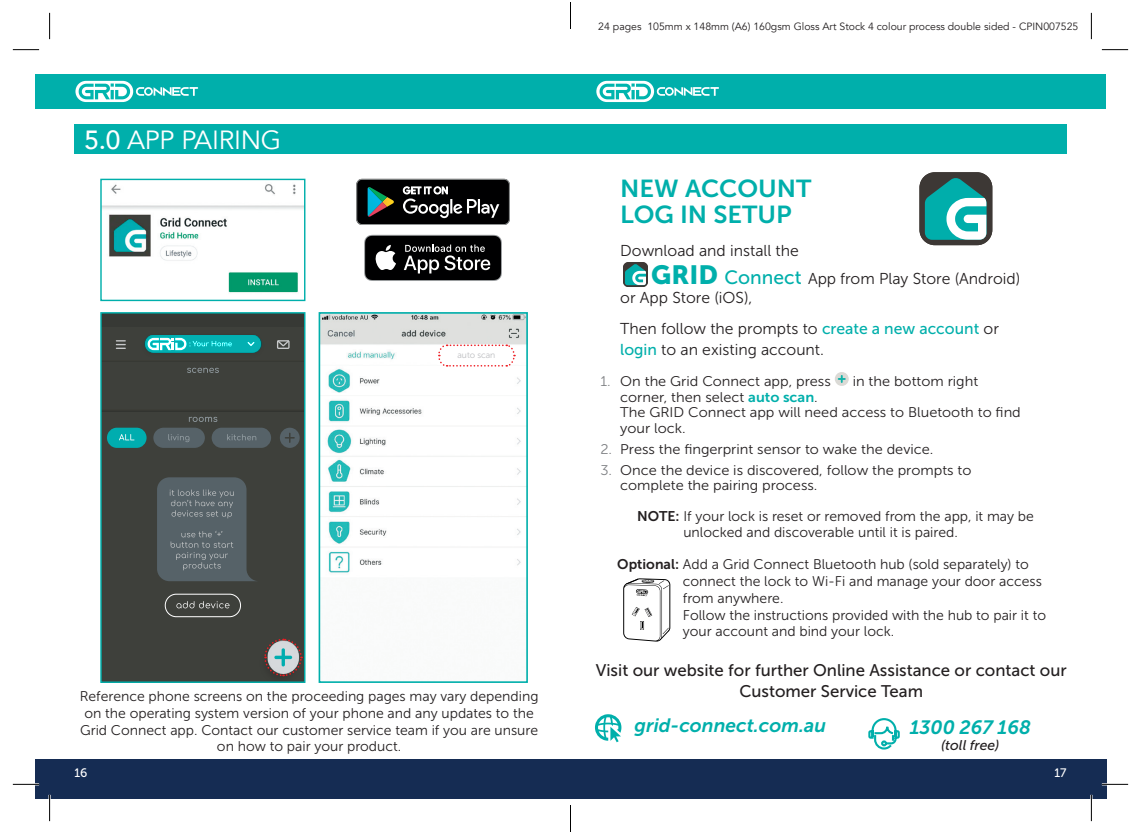
<style>
.page{position:relative;width:1141px;height:834px;background:#fff}
.page>*{position:absolute;margin:0;border:0;box-sizing:border-box;transform-origin:0 0}
.t1{font:26.25px "Avenir";letter-spacing:-.01em;color:#fff}
.Sub_Heading{font:24.5px/26.2px "Museo Sans 700";color:#00afab;scale:1.04 1}
.Sub_Heading-2{font:italic 19.25px "Museo Sans 700";color:#00afab}
.Sub_Heading-3{font:16.8px/21px "Museo Sans 500";color:#231f20;text-align:center}
.Sub_Heading-4{font:15.75px/28px "Museo Sans 300";color:#231f20}
.Sub_Heading-5{font:14px/16.8px "Museo Sans 300";color:#231f20}
.Sub_Heading-6{font:14px/15.8px "Museo Sans 300";color:#231f20;scale:1.04 1}
.Sub_Heading-7{font:italic 14px "Museo Sans 500";color:#231f20}
.t2{font:12.25px "Museo Sans Rounded 500";color:#fff}
.t3{font:10.5px "Avenir";color:#231f20}
.t4{font:8.75px "Museo Sans Rounded 300";color:#bcbdc0}
.s1{font-weight:500}
.s2{font-family:"Museo Sans 900";font-size:26.25px;color:#00afab}
.s3{font-family:"Museo Sans 500";font-size:19.25px;color:#00afab}
.s4{font-family:"Museo Sans 500";color:#00afab}
.s5{color:#808285}
.s6{font-family:"Museo Sans 700";color:#00afab}
.s7{font-family:"Museo Sans 700"}
</style>
<div class="page">
<div style="left:35px;top:74px;width:535px;height:35px;background:#00afab"></div>
<div style="left:570px;top:74px;width:536px;height:35px;background:#00afab"></div>
<svg style="left:75px;top:81px;width:123px;height:21px"></svg>
<svg style="left:596px;top:81px;width:123px;height:21px"></svg>
<img style="left:102px;top:184px;width:201px;height:109px">
<div style="left:100px;top:179px;width:205px;height:122px;border:1px solid #00afab"></div>
<div style="left:835px;top:372px;width:14px;height:14px;background:#dbdad6;border-radius:50%"></div>
<svg style="left:839px;top:376px;width:6px;height:6px"></svg>
<svg style="left:919px;top:172px;width:73px;height:73px"></svg>
<svg style="left:623px;top:262px;width:25px;height:25px"></svg>
<div style="left:101px;top:313px;width:204px;height:369px;background:#3e403b"></div>
<svg style="left:157px;top:477px;width:99px;height:104px"></svg>
<svg style="left:187px;top:367px;width:32px;height:6px"></svg>
<svg style="left:189px;top:417px;width:28px;height:5px"></svg>
<img style="left:144px;top:335px;width:118px;height:18px">
<div style="left:101px;top:313px;width:204px;height:13px;background:#373935"></div>
<svg style="left:277px;top:340px;width:13px;height:9px"></svg>
<svg style="left:116px;top:340px;width:10px;height:9px"></svg>
<div style="left:153px;top:427px;width:52px;height:21px;background:#566268;border-radius:10px"></div>
<svg style="left:168px;top:434px;width:21px;height:8px"></svg>
<div style="left:212px;top:427px;width:59px;height:21px;background:#566268;border-radius:10px"></div>
<svg style="left:227px;top:434px;width:29px;height:6px"></svg>
<div style="left:107px;top:427px;width:40px;height:21px;background:#00adaf;border-radius:10px"></div>
<svg style="left:119px;top:434px;width:15px;height:6px"></svg>
<svg style="left:280px;top:427px;width:20px;height:21px"></svg>
<svg style="left:165px;top:593px;width:76px;height:24px"></svg>
<svg style="left:144px;top:335px;width:118px;height:17px;fill:#03b0b2"></svg>
<div style="left:100px;top:312px;width:205px;height:370px;border:1px solid #00afab"></div>
<svg style="left:264px;top:638px;width:39px;height:39px"></svg>
<img style="left:322px;top:315px;width:203px;height:258px">
<div style="left:319px;top:312px;width:209px;height:370px;border:2px solid #00afab"></div>
<svg style="left:437px;top:343px;width:79px;height:24px"></svg>
<svg style="left:595px;top:714px;width:26px;height:28px"></svg>
<svg style="left:868px;top:718px;width:32px;height:32px"></svg>
<svg style="left:356px;top:179px;width:154px;height:46px"></svg>
<svg style="left:364px;top:235px;width:138px;height:46px"></svg>
<svg style="left:623px;top:578px;width:47px;height:63px"></svg>
<div style="left:35px;top:759px;width:1071px;height:40px;background:#152c53"></div>
<div style="left:74px;top:124px;width:993px;height:30px;background:#00afab"></div>
<hr style="left:13px;top:783px;width:26px;height:2px;background:#fff">
<hr style="left:1102px;top:783px;width:26px;height:2px;background:#fff">
<hr style="left:49px;top:794px;width:2px;height:27px;background:#fff">
<hr style="left:1090px;top:794px;width:2px;height:27px;background:#fff">
<svg style="left:13px;top:49px;width:26px;height:1px"></svg>
<svg style="left:1102px;top:49px;width:26px;height:1px"></svg>
<svg style="left:13px;top:783px;width:26px;height:1px"></svg>
<svg style="left:1102px;top:783px;width:26px;height:1px"></svg>
<svg style="left:49px;top:13px;width:1px;height:26px"></svg>
<svg style="left:49px;top:794px;width:1px;height:27px"></svg>
<svg style="left:1091px;top:13px;width:1px;height:26px"></svg>
<svg style="left:1091px;top:794px;width:1px;height:27px"></svg>
<svg style="left:570px;top:2px;width:1px;height:27px"></svg>
<svg style="left:570px;top:805px;width:1px;height:26px"></svg>
<p class="t1" style="left:84px;top:124px;width:198px"><span class="s1">5.0</span> APP PAIRING</p>
<p class="t4" style="left:457px;top:350px;width:39px">auto scan</p>
<p class="Sub_Heading-5" style="left:80px;top:687px;width:460px;text-align:center">Reference phone screens on the proceeding pages may vary depending on the operating system version of your phone and any updates to the Grid Connect app. Contact our customer service team if you are unsure on how to pair your product.</p>
<p class="t3" style="left:598px;top:20px;width:482px">24 pages 105mm x 148mm (A6) 160gsm Gloss Art Stock 4 colour process double sided - CPIN007525</p>
<p class="Sub_Heading" style="left:620px;top:175px;width:186px">NEW ACCOUNT<br>LOG IN SETUP</p>
<p class="Sub_Heading-4" style="left:651px;top:237px;width:371px;text-indent:-31px">Download and install the<br><span class="s2">GRID</span> <span class="s3">Connect</span> App from Play Store (Android)</p>
<p class="Sub_Heading-4" style="left:620px;top:284px;width:134px">or App Store (iOS),</p>
<p class="Sub_Heading-4" style="left:620px;top:318px;width:380px;line-height:21px">Then follow the prompts to <span class="s4">create a new account</span> or <span class="s4">login</span> to an existing account.</p>
<p class="Sub_Heading-6" style="left:600px;top:373px;width:223px"><span class="s5">1.</span> On the Grid Connect app, press</p>
<p class="Sub_Heading-6" style="left:853px;top:373px;width:122px">in the bottom right</p>
<p class="Sub_Heading-6" style="left:620px;top:389px;width:387px">corner, then select <span class="s6">auto scan</span>.<br>The GRID Connect app will need access to Bluetooth to find your lock.</p>
<p class="Sub_Heading-6" style="left:600px;top:441px;width:322px"><span class="s5">2.</span> Press the fingerprint sensor to wake the device.</p>
<p class="Sub_Heading-6" style="left:620px;top:462px;width:339px;text-indent:-20px"><span class="s5">3.</span> Once the device is discovered, follow the prompts to complete the pairing process.</p>
<p class="Sub_Heading-5" style="left:683px;top:507px;width:352px;text-indent:-46px"><span class="s7">NOTE:</span> If your lock is reset or removed from the app, it may be unlocked and discoverable until it is paired.</p>
<p class="Sub_Heading-5" style="left:683px;top:556px;width:365px;text-indent:-66px"><span class="s7">Optional:</span> Add a Grid Connect Bluetooth hub (sold separately) to connect the lock to Wi-Fi and manage your door access from anywhere.<br>Follow the instructions provided with the hub to pair it to your account and bind your lock.</p>
<p class="Sub_Heading-3" style="left:596px;top:659px;width:472px">Visit our website for further Online Assistance or contact our<br>Customer Service Team</p>
<p class="Sub_Heading-2" style="left:910px;top:716px;width:123px">1300 267 168</p>
<p class="Sub_Heading-7" style="left:941px;top:737px;width:60px">(toll free)</p>
<p class="Sub_Heading-2" style="left:634px;top:714px;width:193px">grid-connect.com.au</p>
<p class="t2" style="left:74px;top:766px;width:14px">16</p>
<p class="t2" style="left:1054px;top:766px;width:14px">17</p>
</div>
